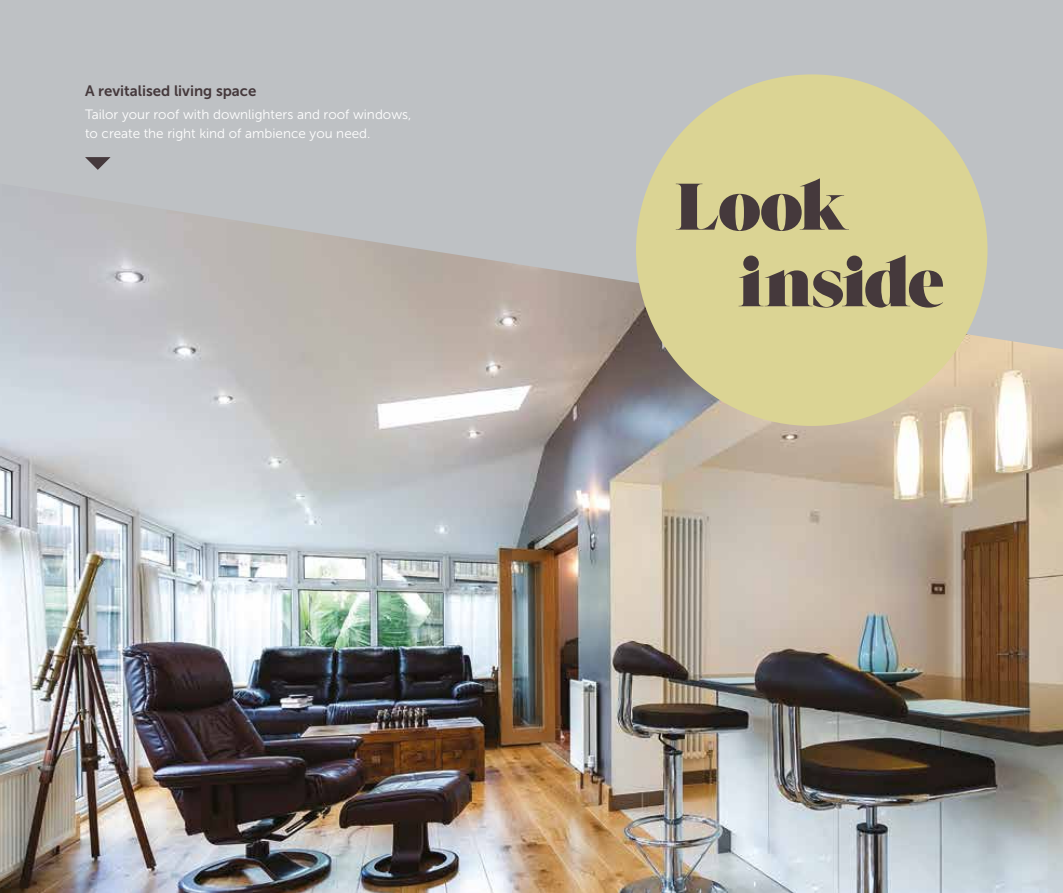
<style>
.page{position:relative;width:1063px;height:893px;background:#bec1c4}
.page>*{position:absolute;margin:0;border:0;box-sizing:border-box;transform-origin:0 0}
.t1{font:67.65px/76.7px "Grumpy Black 88";letter-spacing:-.02em;color:#45393c}
.t2{font:15px "Museo Sans 700";color:#45393c}
.t3{font:13.5px/19.2px "Museo Sans 300";color:#fff}
</style>
<div class="page">
<img style="left:0;top:184px;width:1063px;height:709px">
<svg style="left:85px;top:157px;width:26px;height:13px"></svg>
<div style="left:636px;top:74px;width:352px;height:352px;background:#dbd494;border-radius:50%"></div>
<p class="t2" style="left:85px;top:83px;width:173px">A revitalised living space</p>
<p class="t3" style="left:85px;top:105px;width:328px">Tailor your roof with downlighters and roof windows, to create the right kind of ambience you need.</p>
<h1 class="t1" style="left:738px;top:168px;width:207px;text-indent:-62px">Look inside</h1>
</div>
